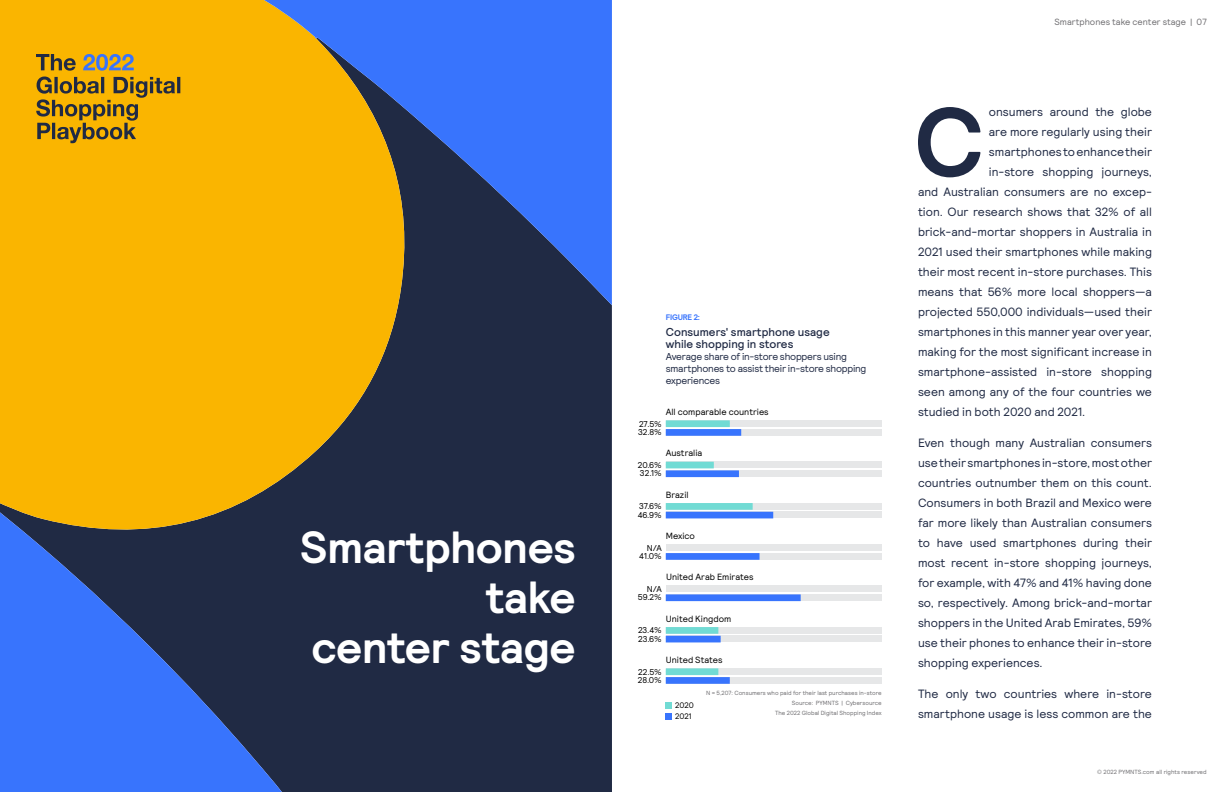
<style>
.page{position:relative;width:1224px;height:792px;background:#fff}
.page>*{position:absolute;margin:0;border:0;box-sizing:border-box;transform-origin:0 0}
.dropcap{font:700 97.7px "Relative Pro";color:#202a44}
.Body{font:700 45px/50px "Relative Pro";letter-spacing:-.01em;color:#fff;text-align:right}
.dropcap-2{font:12px "Relative Pro";color:#202a44}
.Body-2{font:12px/20px "Relative Pro";color:#202a44;text-align:justify}
.t1{font:500 11.5px/12px "Relative Pro";color:#202a44}
.t2{font:10px/12px "Relative Pro";letter-spacing:-.025em;color:#202a44}
.Graph_info{font:9px "Relative Pro";color:#000}
.t3{font:9px "Relative Pro";color:#717073}
.t4{font:8.5px "Relative Pro";color:#000}
.t5{font:700 8px "Relative Pro";letter-spacing:-.025em;color:#3874fd}
.Graph_info-2{font:8px "Relative Pro";color:#000}
.Graph_info-3{font:6px/10px "Relative Pro";color:#717073;text-align:right}
</style>
<div class="page">
<div style="left:289px;top:305px;width:323px;height:487px;background:#202a44"></div>
<svg style="left:0;top:305px;width:414px;height:240px;background:#cb970e"></svg>
<svg style="left:0;top:0;width:612px;height:305px;background:#a58f50"></svg>
<svg style="left:0;top:505px;width:289px;height:287px;background:#36559e"></svg>
<svg style="left:36px;top:77px;width:144px;height:66px;background:#bd8e12"></svg>
<svg style="left:83px;top:54px;width:51px;height:17px"></svg>
<svg style="left:36px;top:54px;width:40px;height:17px"></svg>
<div style="left:666px;top:668px;width:216px;height:7px;background:#e6e7e8"></div>
<div style="left:666px;top:677px;width:216px;height:7px;background:#e6e7e8"></div>
<div style="left:666px;top:668px;width:52px;height:7px;background:#71dbd4"></div>
<div style="left:666px;top:677px;width:64px;height:7px;background:#3874fd"></div>
<div style="left:666px;top:420px;width:216px;height:7px;background:#e6e7e8"></div>
<div style="left:666px;top:429px;width:216px;height:7px;background:#e6e7e8"></div>
<div style="left:666px;top:420px;width:64px;height:7px;background:#71dbd4"></div>
<div style="left:666px;top:429px;width:75px;height:7px;background:#3874fd"></div>
<div style="left:666px;top:503px;width:216px;height:7px;background:#e6e7e8"></div>
<div style="left:666px;top:512px;width:216px;height:6px;background:#e6e7e8"></div>
<div style="left:666px;top:503px;width:87px;height:7px;background:#71dbd4"></div>
<div style="left:666px;top:512px;width:107px;height:6px;background:#3874fd"></div>
<div style="left:666px;top:544px;width:216px;height:7px;background:#e6e7e8"></div>
<div style="left:666px;top:553px;width:216px;height:7px;background:#e6e7e8"></div>
<div style="left:666px;top:553px;width:94px;height:7px;background:#3874fd"></div>
<div style="left:666px;top:627px;width:216px;height:7px;background:#e6e7e8"></div>
<div style="left:666px;top:636px;width:216px;height:6px;background:#e6e7e8"></div>
<div style="left:666px;top:627px;width:52px;height:7px;background:#71dbd4"></div>
<div style="left:666px;top:636px;width:55px;height:6px;background:#3874fd"></div>
<div style="left:666px;top:462px;width:216px;height:6px;background:#e6e7e8"></div>
<div style="left:666px;top:470px;width:216px;height:7px;background:#e6e7e8"></div>
<div style="left:666px;top:462px;width:48px;height:6px;background:#71dbd4"></div>
<div style="left:666px;top:470px;width:73px;height:7px;background:#3874fd"></div>
<div style="left:666px;top:702px;width:6px;height:7px;background:#71dbd4"></div>
<svg style="left:666px;top:714px;width:6px;height:6px"></svg>
<div style="left:666px;top:586px;width:216px;height:6px;background:#e6e7e8"></div>
<div style="left:666px;top:594px;width:216px;height:7px;background:#e6e7e8"></div>
<div style="left:666px;top:594px;width:135px;height:7px;background:#3874fd"></div>
<p class="Body" style="left:300px;top:523px;width:277px">Smartphones take<br>center stage</p>
<p class="t5" style="left:666px;top:312px;width:35px">FIGURE 2:</p>
<p class="t1" style="left:666px;top:326px;width:165px">Consumers' smartphone usage while shopping in stores</p>
<p class="t2" style="left:666px;top:351px;width:202px">Average share of in-store shoppers using smartphones to assist their in-store shopping experiences</p>
<p class="Graph_info" style="left:666px;top:407px;width:105px">All comparable countries</p>
<p class="t4" style="left:639px;top:419px;width:24px">27.5%</p>
<p class="t4" style="left:638px;top:427px;width:25px">32.8%</p>
<p class="Graph_info" style="left:666px;top:448px;width:38px">Australia</p>
<p class="t4" style="left:638px;top:460px;width:26px">20.6%</p>
<p class="t4" style="left:640px;top:469px;width:23px">32.1%</p>
<p class="Graph_info" style="left:666px;top:489px;width:24px">Brazil</p>
<p class="t4" style="left:639px;top:502px;width:24px">37.6%</p>
<p class="t4" style="left:638px;top:510px;width:26px">46.9%</p>
<p class="Graph_info" style="left:666px;top:531px;width:31px">Mexico</p>
<p class="t4" style="left:647px;top:543px;width:16px">N/A</p>
<p class="t4" style="left:639px;top:551px;width:24px">41.0%</p>
<p class="Graph_info" style="left:666px;top:572px;width:89px">United Arab Emirates</p>
<p class="t4" style="left:647px;top:584px;width:16px">N/A</p>
<p class="t4" style="left:638px;top:593px;width:25px">59.2%</p>
<p class="Graph_info" style="left:666px;top:613px;width:67px">United Kingdom</p>
<p class="t4" style="left:638px;top:626px;width:25px">23.4%</p>
<p class="t4" style="left:638px;top:634px;width:25px">23.6%</p>
<p class="Graph_info" style="left:666px;top:655px;width:58px">United States</p>
<p class="t4" style="left:638px;top:667px;width:25px">22.5%</p>
<p class="t4" style="left:638px;top:675px;width:25px">28.0%</p>
<p class="Graph_info-2" style="left:675px;top:700px;width:20px">2020</p>
<p class="Graph_info-3" style="left:706px;top:688px;width:177px">N = 5,207: Consumers who paid for their last purchases in-store<br>Source: PYMNTS | Cybersource<br>The 2022 Global Digital Shopping Index</p>
<p class="Graph_info-2" style="left:675px;top:712px;width:18px">2021</p>
<p class="t3" style="left:1054px;top:17px;width:154px">Smartphones take center stage | 07</p>
<p class="dropcap" style="left:914px;top:85px;width:71px">C</p>
<p class="dropcap-2" style="left:989px;top:105px;width:165px">onsumers around the globe</p>
<p class="dropcap-2" style="left:989px;top:125px;width:165px">are more regularly using their</p>
<p class="dropcap-2" style="left:989px;top:145px;width:165px">smartphones to enhance their</p>
<p class="dropcap-2" style="left:989px;top:165px;width:165px">in-store shopping journeys,</p>
<p class="dropcap-2" style="left:918px;top:185px;width:236px">and Australian consumers are no excep-</p>
<p class="dropcap-2" style="left:918px;top:205px;width:236px">tion. Our research shows that 32% of all</p>
<p class="dropcap-2" style="left:918px;top:225px;width:235px">brick-and-mortar shoppers in Australia in</p>
<p class="dropcap-2" style="left:918px;top:245px;width:236px">2021 used their smartphones while making</p>
<p class="dropcap-2" style="left:918px;top:265px;width:235px">their most recent in-store purchases. This</p>
<p class="dropcap-2" style="left:918px;top:285px;width:236px">means that 56% more local shoppers—a</p>
<p class="dropcap-2" style="left:918px;top:305px;width:235px">projected 550,000 individuals—used their</p>
<p class="dropcap-2" style="left:918px;top:325px;width:236px">smartphones in this manner year over year,</p>
<p class="dropcap-2" style="left:918px;top:345px;width:236px">making for the most significant increase in</p>
<p class="dropcap-2" style="left:918px;top:365px;width:236px">smartphone-assisted in-store shopping</p>
<p class="dropcap-2" style="left:918px;top:385px;width:236px">seen among any of the four countries we</p>
<p class="dropcap-2" style="left:918px;top:405px;width:169px">studied in both 2020 and 2021.</p>
<p class="Body-2" style="left:918px;top:433px;width:236px">Even though many Australian consumers use their smartphones in-store, most other countries outnumber them on this count.<br>Consumers in both Brazil and Mexico were far more likely than Australian consumers to have used smartphones during their most recent in-store shopping journeys, for example, with 47% and 41% having done so, respectively. Among brick-and-mortar shoppers in the United Arab Emirates, 59% use their phones to enhance their in-store shopping experiences.</p>
<p class="Body-2" style="left:918px;top:684px;width:236px">The only two countries where in-store smartphone usage is less common are the</p>
<p class="Graph_info-3" style="left:1097px;top:767px;width:111px">© 2022 PYMNTS.com all rights reserved</p>
</div>
